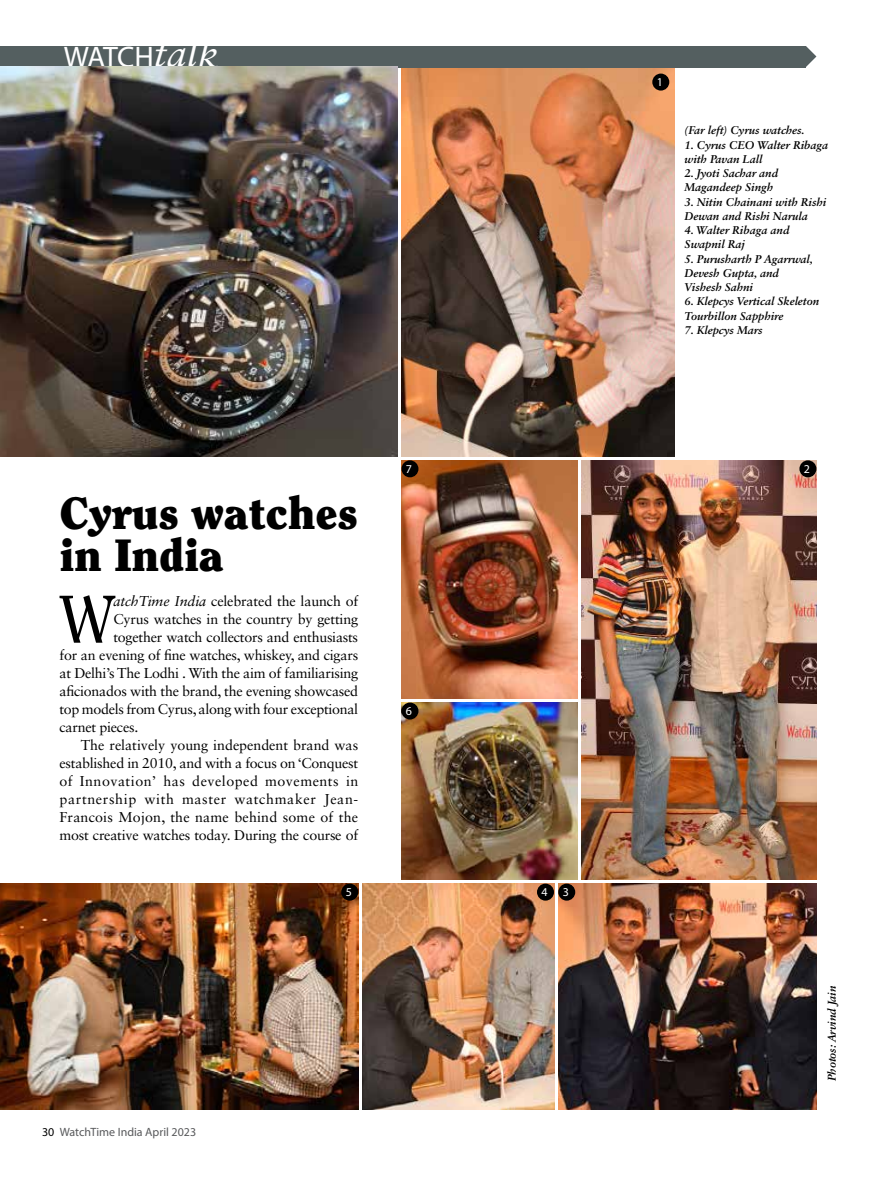
<style>
.page{position:relative;width:893px;height:1178px;background:#fff}
.page>*{position:absolute;margin:0;border:0;box-sizing:border-box;transform-origin:0 0}
.t1{font:65.7px "Clearface Std";color:#000}
.t2{font:900 45px/42px "Clearface Std";letter-spacing:-.005em;color:#000}
.t3{font:29.85px "Myriad Pro";letter-spacing:-.04em;color:#fff}
.t4{font:14.25px "Sabon LT Std";letter-spacing:-.02em;color:#000}
.t5{font:14.25px "Sabon LT Std";letter-spacing:.035em;color:#000}
.t6{font:14.25px "Sabon LT Std";letter-spacing:.045em;color:#000}
.t7{font:14.25px "Sabon LT Std";letter-spacing:.01em;color:#000}
.t8{font:12px "Myriad Pro";color:#58595b}
.t9{font:12px "Myriad Pro";color:#fff}
.t10{font:italic 700 11.25px/14.2px "Sabon LT Std";color:#000}
.s1{font-family:"Sabon LT Std";font-style:italic;font-size:39.45px}
.s2{font-style:italic}
.s3{color:#000}
</style>
<div class="page">
<div style="left:0;top:46px;width:806px;height:21px;background:#545f60"></div>
<svg style="left:806px;top:46px;width:10px;height:21px"></svg>
<img style="left:0;top:67px;width:398px;height:389px">
<img style="left:402px;top:68px;width:272px;height:388px">
<img style="left:401px;top:702px;width:176px;height:177px">
<img style="left:401px;top:460px;width:176px;height:238px">
<img style="left:0;top:883px;width:358px;height:227px">
<img style="left:558px;top:883px;width:258px;height:227px">
<img style="left:362px;top:883px;width:192px;height:227px">
<img style="left:581px;top:460px;width:235px;height:419px">
<div style="left:799px;top:460px;width:17px;height:17px;background:#000;border-radius:50%"></div>
<div style="left:652px;top:74px;width:17px;height:17px;background:#000;border-radius:50%"></div>
<div style="left:401px;top:460px;width:17px;height:17px;background:#000;border-radius:50%"></div>
<div style="left:401px;top:702px;width:17px;height:17px;background:#000;border-radius:50%"></div>
<div style="left:537px;top:883px;width:17px;height:17px;background:#000;border-radius:50%"></div>
<div style="left:341px;top:883px;width:17px;height:17px;background:#000;border-radius:50%"></div>
<div style="left:558px;top:883px;width:17px;height:17px;background:#000;border-radius:50%"></div>
<h3 class="t3" style="left:64px;top:39px;width:157px">WATCH<span class="s1">talk</span></h3>
<h2 class="t2" style="left:60px;top:491px;width:300px">Cyrus watches in India</h2>
<h1 class="t1" style="left:60px;top:580px;width:56px">W</h1>
<p class="t4" style="left:113px;top:592px;width:246px"><span class="s2">atchTime India</span> celebrated the launch of</p>
<p class="t4" style="left:113px;top:610px;width:246px">Cyrus watches in the country by getting</p>
<p class="t4" style="left:113px;top:628px;width:246px">together watch collectors and enthusiasts</p>
<p class="t4" style="left:60px;top:646px;width:300px">for an evening of fine watches, whiskey, and cigars</p>
<p class="t4" style="left:60px;top:664px;width:300px">at Delhi’s The Lodhi . With the aim of familiarising</p>
<p class="t4" style="left:60px;top:682px;width:300px">aficionados with the brand, the evening showcased</p>
<p class="t4" style="left:60px;top:700px;width:300px">top models from Cyrus, along with four exceptional</p>
<p class="t4" style="left:60px;top:718px;width:80px">carnet pieces.</p>
<p class="t4" style="left:81px;top:736px;width:279px">The relatively young independent brand was</p>
<p class="t4" style="left:60px;top:754px;width:300px">established in 2010, and with a focus on ‘Conquest</p>
<p class="t5" style="left:60px;top:772px;width:300px">of Innovation’ has developed movements in</p>
<p class="t6" style="left:60px;top:790px;width:300px">partnership with master watchmaker Jean-</p>
<p class="t7" style="left:60px;top:808px;width:300px">Francois Mojon, the name behind some of the</p>
<p class="t4" style="left:60px;top:826px;width:300px">most creative watches today. During the course of</p>
<p class="t9" style="left:406px;top:461px;width:8px">7</p>
<p class="t9" style="left:406px;top:704px;width:8px">6</p>
<p class="t8" style="left:42px;top:1124px;width:156px"><span class="s3">30</span> WatchTime India April 2023</p>
<p class="t9" style="left:346px;top:885px;width:8px">5</p>
<p class="t9" style="left:541px;top:885px;width:8px">4</p>
<p class="t9" style="left:563px;top:885px;width:8px">3</p>
<p class="t9" style="left:657px;top:75px;width:8px">1</p>
<p class="t10" style="left:685px;top:123px;width:121px">(Far left) Cyrus watches.</p>
<p class="t10" style="left:685px;top:137px;width:145px">1. Cyrus CEO Walter Ribaga with Pavan Lall</p>
<p class="t10" style="left:685px;top:166px;width:95px">2. Jyoti Sachar and<br>Magandeep Singh</p>
<p class="t10" style="left:685px;top:194px;width:143px">3. Nitin Chainani with Rishi<br>Dewan and Rishi Narula</p>
<p class="t10" style="left:685px;top:223px;width:106px">4. Walter Ribaga and<br>Swapnil Raj</p>
<p class="t10" style="left:685px;top:251px;width:130px">5. Purusharth P Agarrwal,<br>Devesh Gupta, and<br>Vishesh Sahni</p>
<p class="t10" style="left:685px;top:294px;width:136px">6. Klepcys Vertical Skeleton<br>Tourbillon Sapphire</p>
<p class="t10" style="left:685px;top:323px;width:79px">7. Klepcys Mars</p>
<p class="t9" style="left:804px;top:461px;width:8px">2</p>
<p class="t10" style="left:824px;top:1081px;width:97px;rotate:-90deg">Photos: Arvind Jain</p>
</div>
